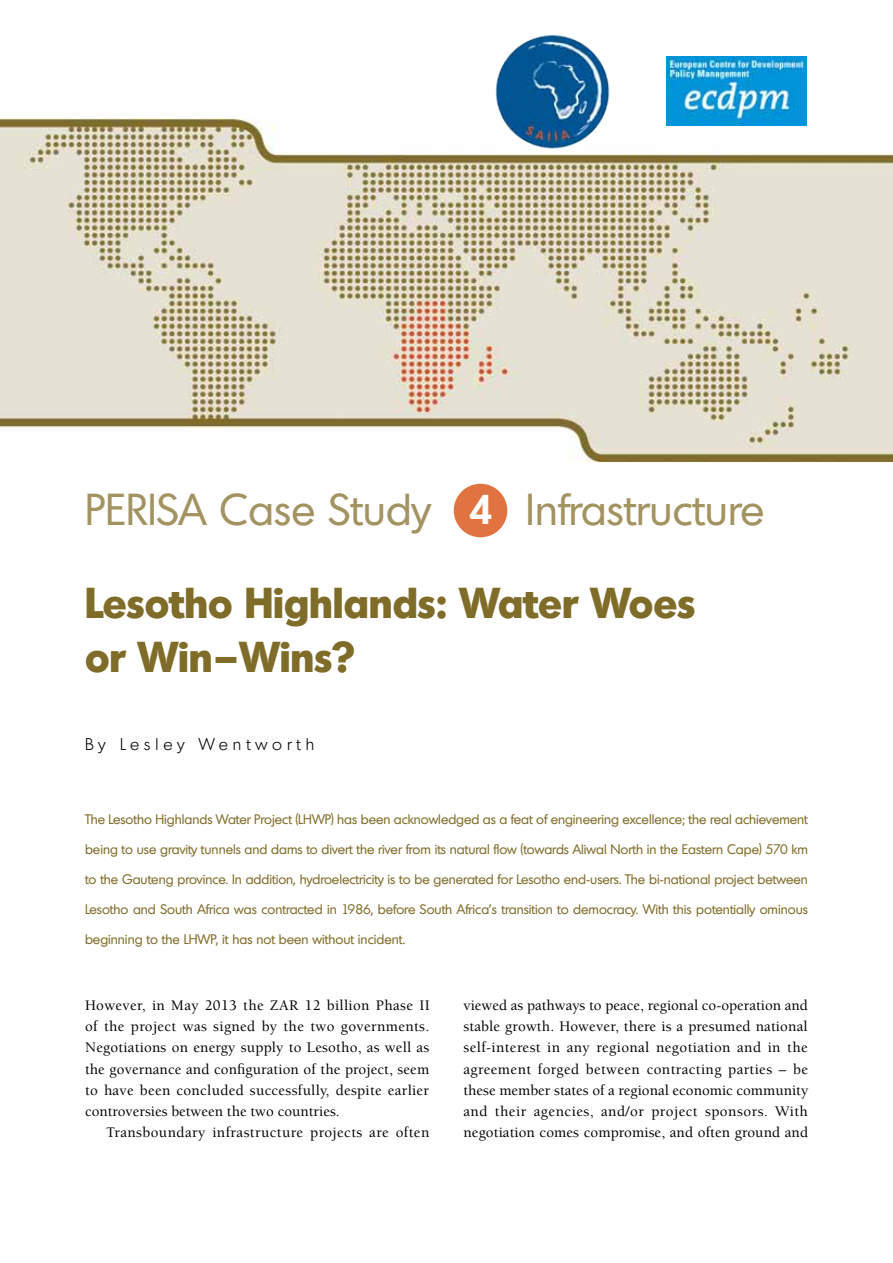
<style>
.page{position:relative;width:893px;height:1263px;background:#fff}
.page>*{position:absolute;margin:0;border:0;box-sizing:border-box;transform-origin:0 0}
.t1{font:43.5px "Montreal";letter-spacing:.01em;color:#a39361}
.t2{font:700 42px/54px "Montreal";color:#7f6c28}
.t3{font:300 16.5px "Montreal";letter-spacing:.3em;color:#000}
.t4{font:500 15px/21px "Berkeley Std";letter-spacing:.005em;color:#000;text-align:justify}
.t5{font:500 15px "Berkeley Std";letter-spacing:.03em;color:#000}
.t6{font:13.5px "Montreal";color:#7f6c28}
.s1{font-weight:600;font-size:40.5px;color:#fff}
</style>
<div class="page">
<img style="left:0;top:119px;width:893px;height:342px">
<img style="left:667px;top:57px;width:140px;height:69px">
<img style="left:493px;top:34px;width:121px;height:117px">
<div style="left:454px;top:484px;width:53px;height:53px;background:#e0733f;border-radius:50%"></div>
<h1 class="t1" style="left:85px;top:483px;width:681px">PERISA Case Study <span class="s1">4</span> Infrastructure</h1>
<h2 class="t2" style="left:85px;top:575px;width:612px">Lesotho Highlands: Water Woes or Win–Wins?</h2>
<p class="t3" style="left:85px;top:735px;width:231px">By Lesley Wentworth</p>
<p class="t6" style="left:85px;top:811px;width:724px">The Lesotho Highlands Water Project (LHWP) has been acknowledged as a feat of engineering excellence; the real achievement</p>
<p class="t6" style="left:85px;top:841px;width:724px">being to use gravity tunnels and dams to divert the river from its natural flow (towards Aliwal North in the Eastern Cape) 570 km</p>
<p class="t6" style="left:85px;top:871px;width:724px">to the Gauteng province. In addition, hydroelectricity is to be generated for Lesotho end-users. The bi-national project between</p>
<p class="t6" style="left:85px;top:901px;width:724px">Lesotho and South Africa was contracted in 1986, before South Africa’s transition to democracy. With this potentially ominous</p>
<p class="t6" style="left:85px;top:931px;width:322px">beginning to the LHWP, it has not been without incident.</p>
<p class="t4" style="left:85px;top:995px;width:346px">However, in May 2013 the ZAR 12 billion Phase II of the project was signed by the two governments.<br>Negotiations on energy supply to Lesotho, as well as the governance and configuration of the project, seem to have been concluded successfully, despite earlier controversies between the two countries.</p>
<p class="t5" style="left:106px;top:1124px;width:325px">Transboundary infrastructure projects are often</p>
<p class="t4" style="left:463px;top:995px;width:346px">viewed as pathways to peace, regional co-operation and stable growth. However, there is a presumed national self-interest in any regional negotiation and in the agreement forged between contracting parties – be these member states of a regional economic community and their agencies, and/or project sponsors. With negotiation comes compromise, and often ground and</p>
</div>
